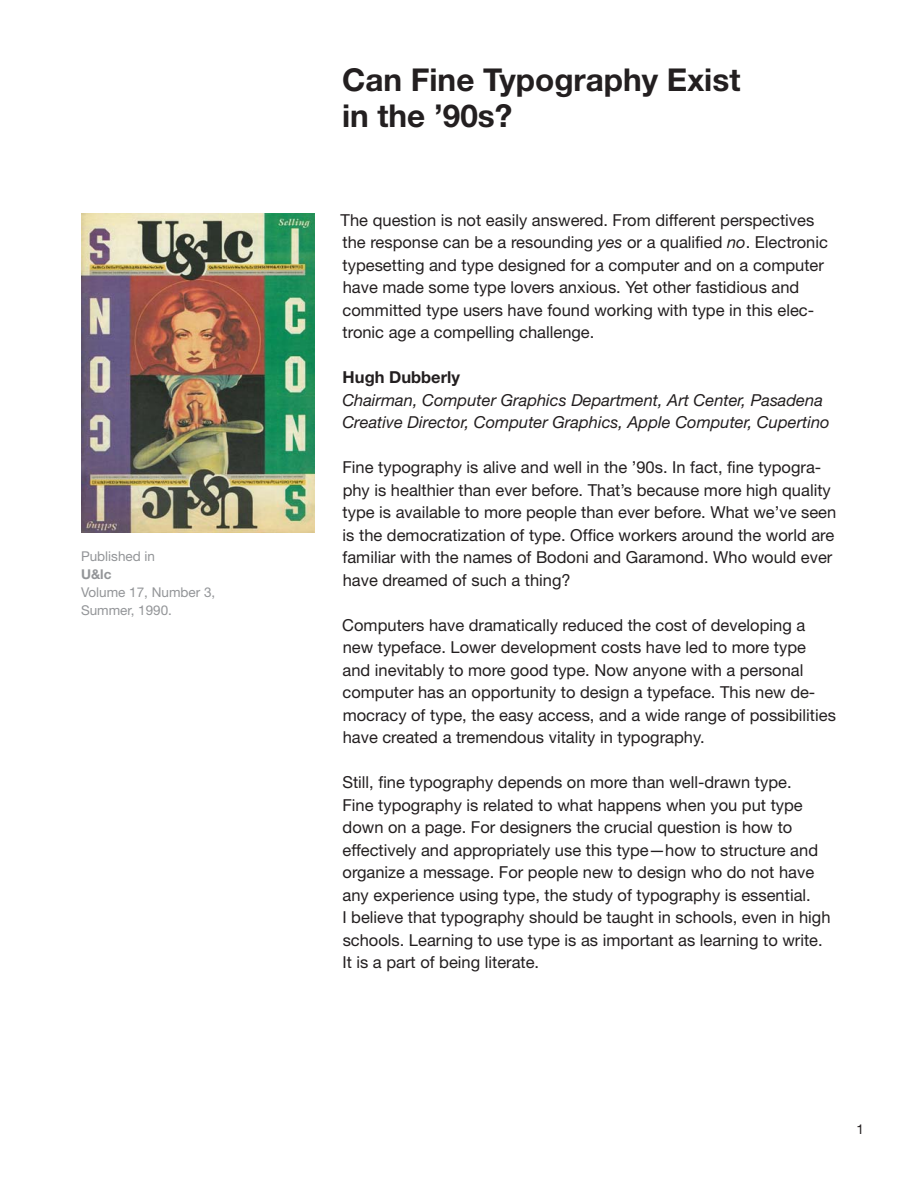
<style>
.page{position:relative;width:918px;height:1188px;background:#fff}
.page>*{position:absolute;margin:0;border:0;box-sizing:border-box;transform-origin:0 0}
.t1{font:700 31.5px/36px "Helvetica Neue";color:#231f20}
.t2{font:16.5px/22.5px "Helvetica Neue";color:#231f20}
.t3{font:italic 16.5px/22.5px "Helvetica Neue";color:#231f20}
.t4{font:700 16.5px "Helvetica Neue";color:#231f20}
.t5{font:13.5px/18px "Helvetica Neue";color:#939598}
.t6{font:700 13.5px "Helvetica Neue";color:#939598}
.t7{font:13.5px "Helvetica Neue";color:#231f20}
.s1{font-style:italic}
</style>
<div class="page">
<img style="left:81px;top:213px;width:234px;height:320px">
<p class="t5" style="left:81px;top:549px;width:76px">Published in</p>
<p class="t6" style="left:81px;top:569px;width:32px">U&amp;lc</p>
<p class="t5" style="left:81px;top:585px;width:136px">Volume 17, Number 3,<br>Summer, 1990.</p>
<h1 class="t1" style="left:342px;top:64px;width:400px">Can Fine Typography Exist in the ’90s?</h1>
<p class="t2" style="left:341px;top:210px;width:489px">The question is not easily answered. From different perspectives the response can be a resounding <span class="s1">yes</span> or a qualified <span class="s1">no</span>. Electronic typesetting and type designed for a computer and on a computer have made some type lovers anxious. Yet other fastidious and committed type users have found working with type in this elec&shy;tronic age a compelling challenge.</p>
<p class="t4" style="left:343px;top:372px;width:119px">Hugh Dubberly</p>
<p class="t3" style="left:342px;top:390px;width:489px">Chairman, Computer Graphics Department, Art Center, Pasadena<br>Creative Director, Computer Graphics, Apple Computer, Cupertino</p>
<p class="t2" style="left:343px;top:458px;width:495px">Fine typography is alive and well in the ’90s. In fact, fine typogra&shy;phy is healthier than ever before. That’s because more high quality type is available to more people than ever before. What we’ve seen is the democratization of type. Office workers around the world are familiar with the names of Bodoni and Garamond. Who would ever have dreamed of such a thing?</p>
<p class="t2" style="left:342px;top:615px;width:495px">Computers have dramatically reduced the cost of developing a new typeface. Lower development costs have led to more type and inevitably to more good type. Now anyone with a personal computer has an opportunity to design a typeface. This new de&shy;mocracy of type, the easy access, and a wide range of possibilities have created a tremendous vitality in typography.</p>
<p class="t2" style="left:342px;top:773px;width:490px">Still, fine typography depends on more than well-drawn type.<br>Fine typography is related to what happens when you put type down on a page. For designers the crucial question is how to effectively and appropriately use this type—how to structure and organize a message. For people new to design who do not have any experience using type, the study of typography is essential.<br>I believe that typography should be taught in schools, even in high schools. Learning to use type is as important as learning to write.<br>It is a part of being literate.</p>
<p class="t7" style="left:856px;top:1124px;width:9px">1</p>
</div>
